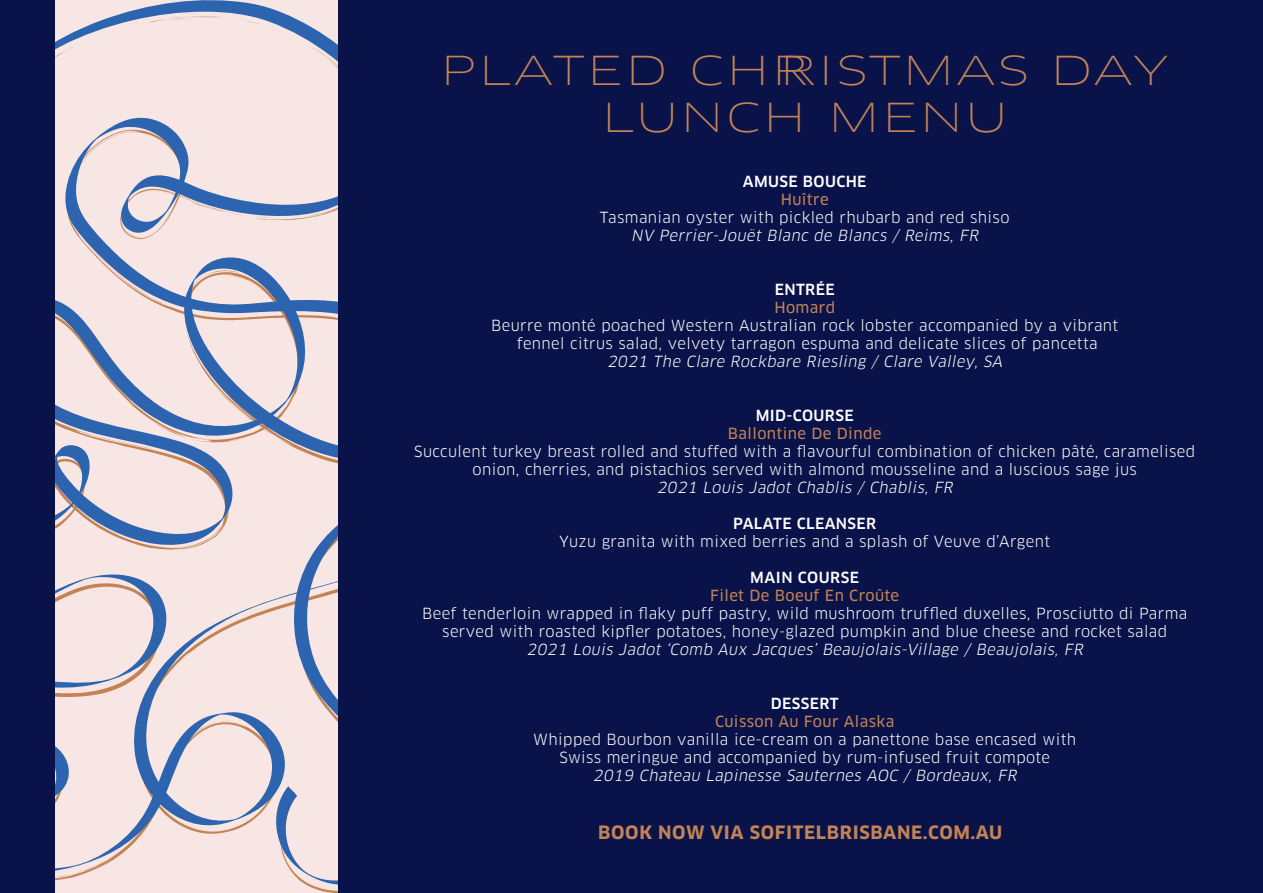
<style>
.page{position:relative;width:1263px;height:893px;background:#0a1349}
.page>*{position:absolute;margin:0;border:0;box-sizing:border-box;transform-origin:0 0}
.t1{font:100 39px/46.8px "Clan OT Extd";letter-spacing:.025em;color:#c38355;text-align:center}
.t2{font:700 18px "Clan OT";letter-spacing:.035em;color:#c38355}
.t3{font:15px/18px "Clan OT";letter-spacing:.025em;color:#fff;text-align:center}
.t4{font:italic 15px "Clan OT";color:#fff}
.t5{font:15px "Clan OT News";letter-spacing:.025em;color:#c38355}
.t6{font:500 15px "Clan OT";letter-spacing:.025em;color:#fff}
</style>
<div class="page">
<svg style="left:55px;top:1px;width:283px;height:885px;background:#d9d1d8"></svg>
<h1 class="t1" style="left:440px;top:47px;width:731px">PLATED CHRRISTMAS DAY<br>LUNCH MENU</h1>
<p class="t6" style="left:743px;top:173px;width:125px">AMUSE BOUCHE</p>
<p class="t5" style="left:781px;top:191px;width:50px">Huître</p>
<p class="t3" style="left:600px;top:209px;width:411px">Tasmanian oyster with pickled rhubarb and red shiso</p>
<p class="t4" style="left:631px;top:227px;width:352px">NV Perrier-Jouët Blanc de Blancs / Reims, FR</p>
<p class="t6" style="left:775px;top:281px;width:62px">ENTRÉE</p>
<p class="t5" style="left:774px;top:299px;width:62px">Homard</p>
<p class="t3" style="left:491px;top:317px;width:629px">Beurre monté poached Western Australian rock lobster accompanied by a vibrant fennel citrus salad, velvety tarragon espuma and delicate slices of pancetta</p>
<p class="t4" style="left:607px;top:353px;width:400px">2021 The Clare Rockbare Riesling / Clare Valley, SA</p>
<p class="t6" style="left:756px;top:407px;width:99px">MID-COURSE</p>
<p class="t5" style="left:728px;top:425px;width:155px">Ballontine De Dinde</p>
<p class="t3" style="left:414px;top:443px;width:782px">Succulent turkey breast rolled and stuffed with a flavourful combination of chicken pâté, caramelised onion, cherries, and pistachios served with almond mousseline and a luscious sage jus</p>
<p class="t4" style="left:657px;top:479px;width:301px">2021 Louis Jadot Chablis / Chablis, FR</p>
<p class="t6" style="left:733px;top:515px;width:145px">PALATE CLEANSER</p>
<p class="t3" style="left:559px;top:533px;width:492px">Yuzu granita with mixed berries and a splash of Veuve d’Argent</p>
<p class="t6" style="left:750px;top:569px;width:111px">MAIN COURSE</p>
<p class="t5" style="left:710px;top:587px;width:191px">Filet De Boeuf En Croûte</p>
<p class="t3" style="left:422px;top:605px;width:767px">Beef tenderloin wrapped in flaky puff pastry, wild mushroom truffled duxelles, Prosciutto di Parma served with roasted kipfler potatoes, honey-glazed pumpkin and blue cheese and rocket salad</p>
<p class="t4" style="left:527px;top:641px;width:561px">2021 Louis Jadot ‘Comb Aux Jacques’ Beaujolais-Village / Beaujolais, FR</p>
<p class="t6" style="left:771px;top:695px;width:69px">DESSERT</p>
<p class="t5" style="left:715px;top:713px;width:181px">Cuisson Au Four Alaska</p>
<p class="t3" style="left:533px;top:731px;width:544px">Whipped Bourbon vanilla ice-cream on a panettone base encased with<br>Swiss meringue and accompanied by rum-infused fruit compote</p>
<p class="t4" style="left:593px;top:767px;width:428px">2019 Chateau Lapinesse Sauternes AOC / Bordeaux, FR</p>
<p class="t2" style="left:598px;top:822px;width:406px">BOOK NOW VIA SOFITELBRISBANE.COM.AU</p>
</div>
